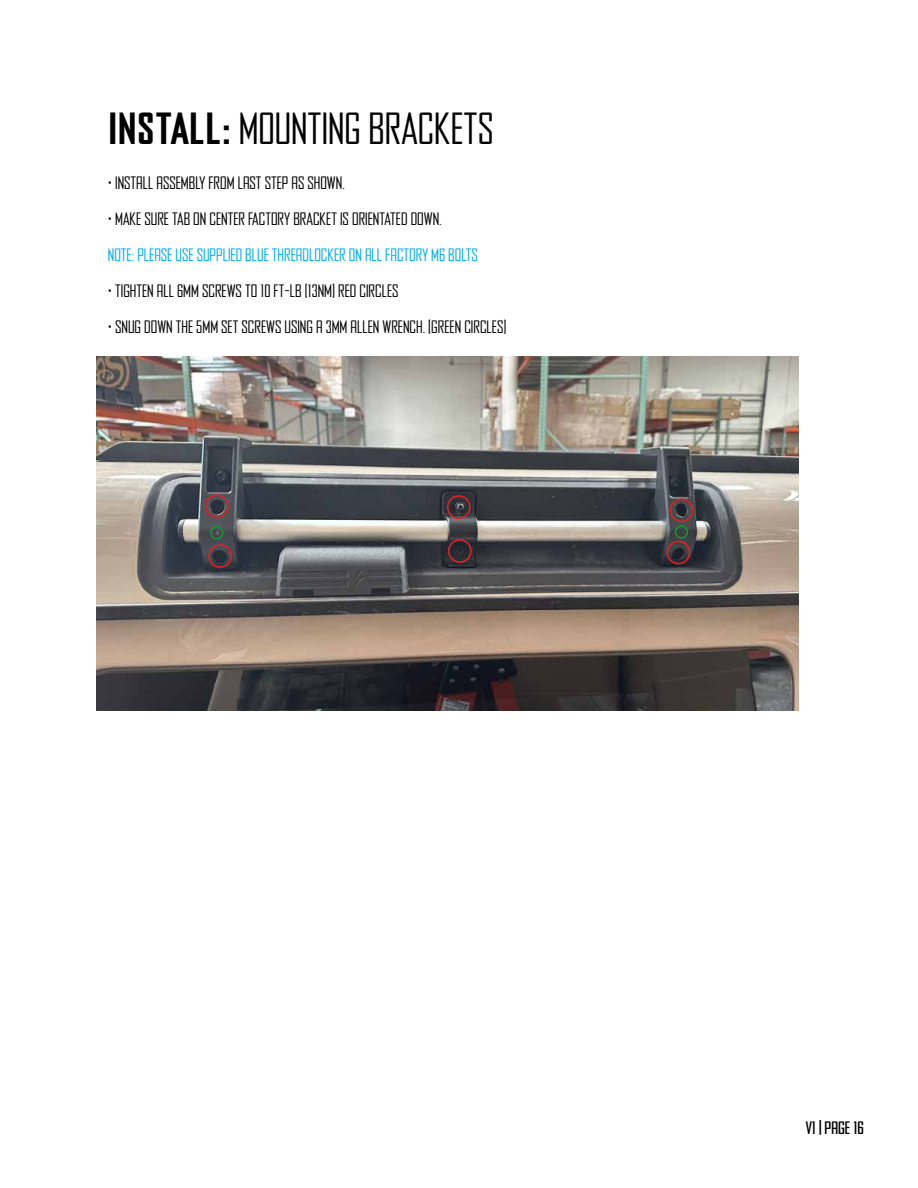
<style>
.page{position:relative;width:918px;height:1188px;background:#fff}
.page>*{position:absolute;margin:0;border:0;box-sizing:border-box;transform-origin:0 0}
.t1{font:300 45px "Agency Gothic CT";color:#000}
.t2{font:300 18px "Agency Gothic CT";color:#000}
.t3{font:300 18px "Agency Gothic CT";color:#00aeef}
.t4{font:500 18px "Agency Gothic CT";color:#000}
.s1{font-weight:700}
</style>
<div class="page">
<img style="left:96px;top:356px;width:702px;height:355px">
<div style="left:205px;top:494px;width:24px;height:24px;border:2px solid #d32427;border-radius:50%"></div>
<div style="left:208px;top:544px;width:24px;height:24px;border:2px solid #d32427;border-radius:50%"></div>
<div style="left:447px;top:495px;width:24px;height:24px;border:2px solid #d32427;border-radius:50%"></div>
<div style="left:448px;top:539px;width:24px;height:24px;border:2px solid #d32427;border-radius:50%"></div>
<div style="left:670px;top:498px;width:23px;height:24px;border:2px solid #d32427;border-radius:50%"></div>
<div style="left:667px;top:541px;width:23px;height:23px;border:2px solid #d32427;border-radius:50%"></div>
<div style="left:210px;top:526px;width:14px;height:13px;border:2px solid #179232;border-radius:50%"></div>
<div style="left:675px;top:525px;width:13px;height:14px;border:2px solid #179232;border-radius:50%"></div>
<h1 class="t1" style="left:108px;top:107px;width:387px"><span class="s1">INStALL:</span> MOUNTING BRACKETS</h1>
<p class="t2" style="left:108px;top:175px;width:239px">• INSTALL ASSEMBLY FROM LAST STEP AS SHOWN.</p>
<p class="t2" style="left:108px;top:211px;width:335px">• MAKE SURE TAB ON CENTER FACTORY BRACKET IS ORIENTATED DOWN.</p>
<p class="t3" style="left:108px;top:247px;width:372px">NOTE: PLEASE USE SUPPLIED BLUE THREADLOCKER ON ALL FACTORY M6 BOLTS</p>
<p class="t2" style="left:108px;top:283px;width:292px">• TIGHTEN ALL 6MM SCREWS TO 10 FT-LB (13NM) RED CIRCLES</p>
<p class="t2" style="left:108px;top:319px;width:400px">• SNUG DOWN THE 5MM SET SCREWS USING A 3MM ALLEN WRENCH. (GREEN CIRCLES)</p>
<p class="t4" style="left:806px;top:1119px;width:60px">V1 | Page 16</p>
</div>
